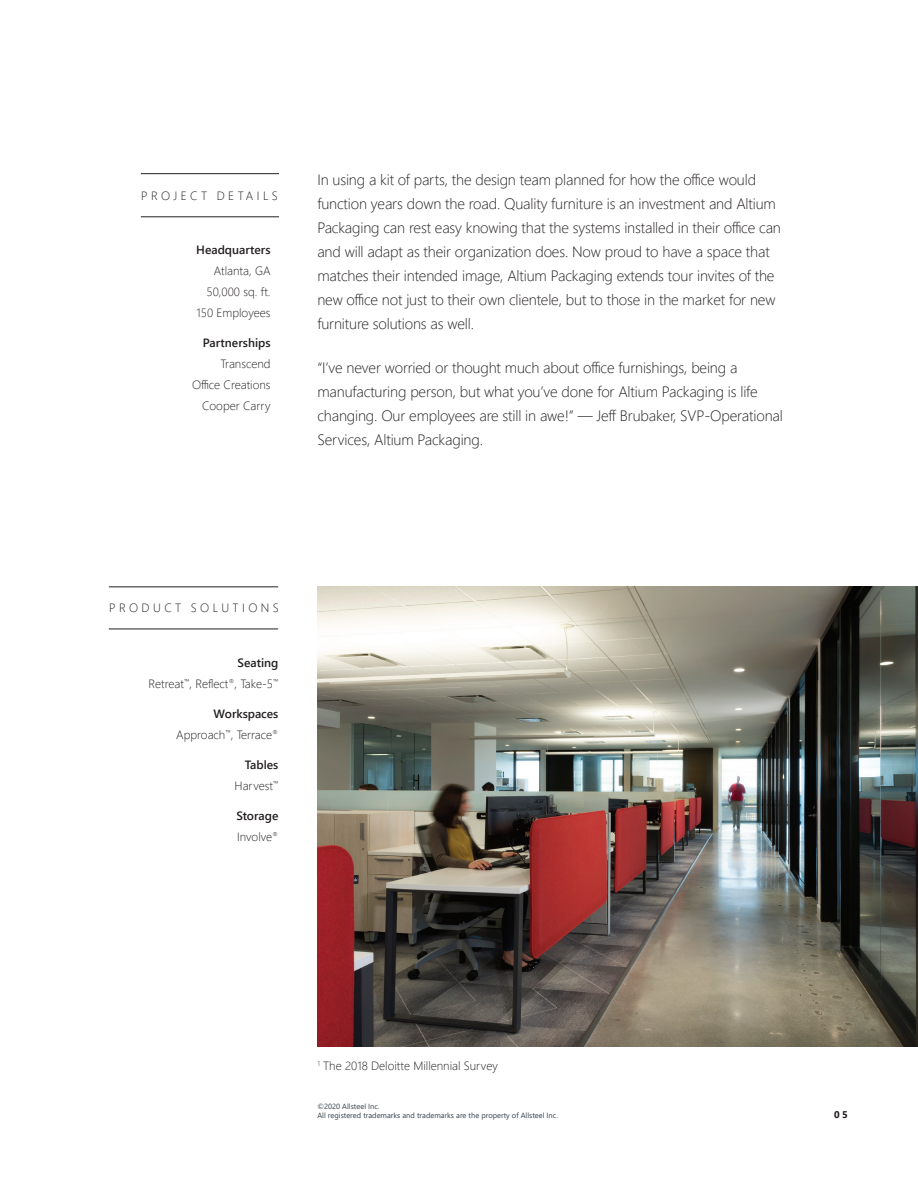
<style>
.page{position:relative;width:918px;height:1188px;background:#fff}
.page>*{position:absolute;margin:0;border:0;box-sizing:border-box;transform-origin:0 0}
.t1{font:300 15px/24px "Segoe UI";letter-spacing:-.01em;color:#231f20}
.t2{font:300 12px/21px "Segoe UI";color:#231f20;text-align:right}
.t3{font:600 12px/21px "Segoe UI";color:#231f20}
.t4{font:300 12px "Segoe UI";letter-spacing:.285em;color:#231f20}
.t5{font:700 9.75px "Segoe UI";color:#231f20}
.t6{font:7.5px/9px "Segoe UI";color:#36414a}
.s1{font-weight:600}
.s2{font-weight:300}
</style>
<div class="page">
<img style="left:317px;top:586px;width:601px;height:461px">
<hr style="left:141px;top:173px;width:138px;height:1px;background:#231f20">
<hr style="left:109px;top:586px;width:169px;height:1px;background:#231f20">
<hr style="left:141px;top:216px;width:138px;height:1px;background:#231f20">
<hr style="left:109px;top:629px;width:169px;height:1px;background:#231f20">
<p class="t4" style="left:141px;top:184px;width:138px">PROJECT DETAILS</p>
<p class="t3" style="left:196px;top:238px;width:76px">Headquarters</p>
<p class="t2" style="left:197px;top:259px;width:75px">Atlanta, GA<br>50,000 sq. ft.<br>150 Employees</p>
<p class="t3" style="left:203px;top:331px;width:69px">Partnerships</p>
<p class="t2" style="left:192px;top:352px;width:80px">Transcend<br>Office Creations<br>Cooper Carry</p>
<p class="t1" style="left:317px;top:166px;width:465px">In using a kit of parts, the design team planned for how the office would function years down the road. Quality furniture is an investment and Altium Packaging can rest easy knowing that the systems installed in their office can and will adapt as their organization does. Now proud to have a space that matches their intended image, Altium Packaging extends tour invites of the new office not just to their own clientele, but to those in the market for new furniture solutions as well.</p>
<p class="t1" style="left:317px;top:354px;width:467px">“I’ve never worried or thought much about office furnishings, being a manufacturing person, but what you’ve done for Altium Packaging is life changing. Our employees are still in awe!” — Jeff Brubaker, SVP-Operational Services, Altium Packaging.</p>
<p class="t4" style="left:109px;top:597px;width:171px">PRODUCT SOLUTIONS</p>
<p class="t2" style="left:148px;top:652px;width:132px"><span class="s1">Seating<br></span>Retreat<sup>™</sup>, Reflect<sup>®</sup>, Take-5<sup>™</sup></p>
<p class="t2" style="left:176px;top:703px;width:104px"><span class="s1">Workspaces<br></span>Approach<sup>™</sup>, Terrace<sup>®</sup></p>
<p class="t2" style="left:235px;top:754px;width:45px"><span class="s1">Tables<br></span>Harvest<sup>™</sup></p>
<p class="t3" style="left:237px;top:805px;width:43px">Storage<br><span class="s2">Involve</span><sup>®</sup></p>
<p class="t2" style="left:317px;top:1054px;width:182px"><sup>1</sup> The 2018 Deloitte Millennial Survey</p>
<p class="t6" style="left:317px;top:1101px;width:242px">©2020 Allsteel Inc.<br>All registered trademarks and trademarks are the property of Allsteel Inc.</p>
<p class="t5" style="left:834px;top:1105px;width:15px">05</p>
</div>
